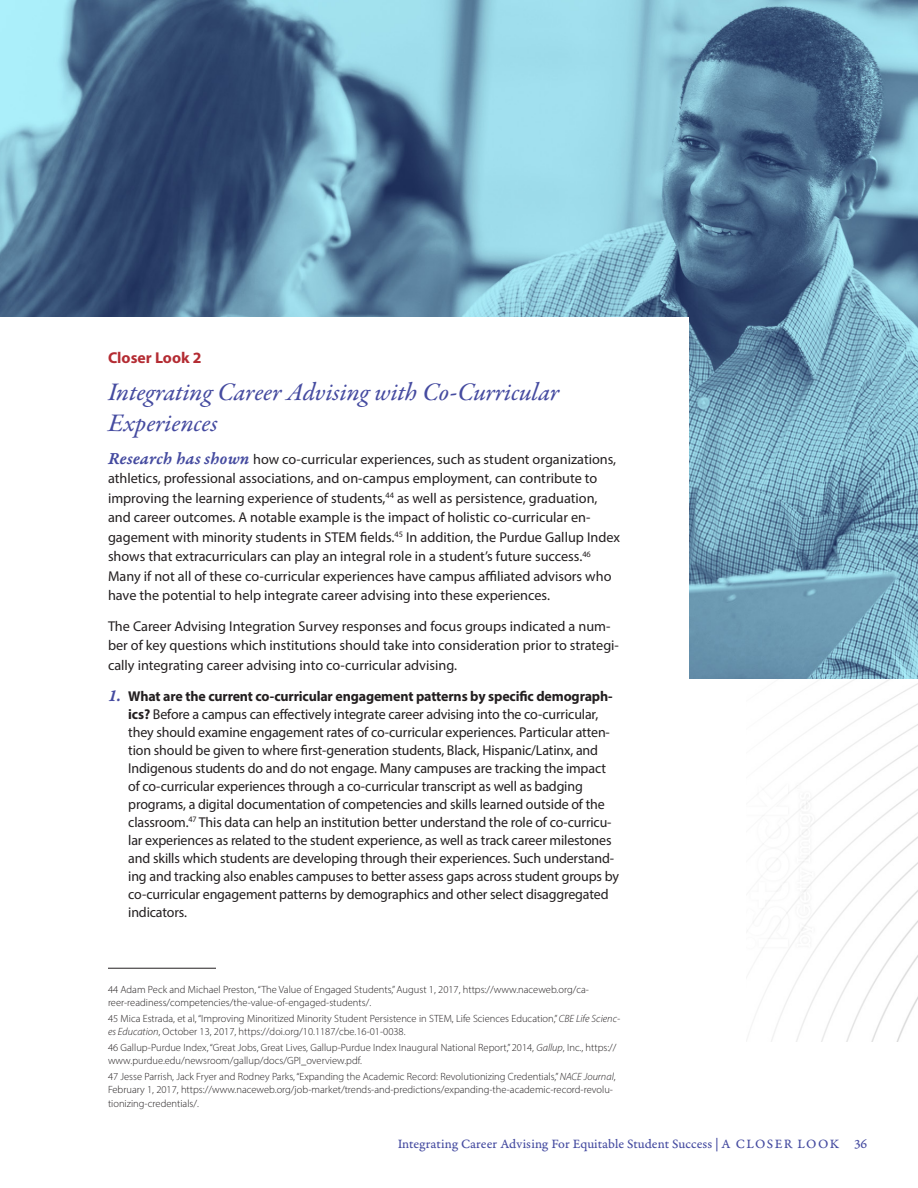
<style>
.page{position:relative;width:918px;height:1188px;background:#fff}
.page>*{position:absolute;margin:0;border:0;box-sizing:border-box;transform-origin:0 0}
.t1{font:25.5px/30.6px "Garamond Premr Pro Med It";letter-spacing:-.005em;color:#454ba0}
.t2{font:700 15.75px "Myriad Pro";color:#b42c33}
.body{font:14.25px/18px "Myriad Pro";letter-spacing:-.01em;color:#231f20}
.t3{font:13.5px "Garamond Premr Pro Capt";letter-spacing:.005em;color:#454ba0}
.endnotes{font:300 10.5px/13.5px "Myriad Pro";color:#231f20}
.s1{font-family:"Garamond Premr Pro Smbd It Capt";font-size:18px;color:#454ba0}
.s2{font-weight:700}
.s3{font-style:italic}
</style>
<div class="page">
<img style="left:746px;top:678px;width:172px;height:363px">
<img style="left:0;top:0;width:918px;height:678px">
<div style="left:0;top:318px;width:688px;height:820px;background:#fff"></div>
<hr style="left:108px;top:968px;width:108px;height:1px;background:#231f20">
<h3 class="t2" style="left:108px;top:347px;width:95px">Closer Look 2</h3>
<h2 class="t1" style="left:108px;top:378px;width:453px">Integrating Career Advising with Co-Curricular<br>Experiences</h2>
<p class="body" style="left:108px;top:449px;width:514px;line-height:19.5px"><span class="s1">Research has shown</span> how co-curricular experiences, such as student organizations, athletics, professional associations, and on-campus employment, can contribute to improving the learning experience of students,<sup>44</sup> as well as persistence, graduation, and career outcomes. A notable example is the impact of holistic co-curricular en&shy;gagement with minority students in STEM fields.<sup>45</sup> In addition, the Purdue Gallup Index shows that extracurriculars can play an integral role in a student’s future success.<sup>46<br></sup>Many if not all of these co-curricular experiences have campus affiliated advisors who have the potential to help integrate career advising into these experiences.</p>
<p class="body" style="left:108px;top:616px;width:512px;line-height:19.5px">The Career Advising Integration Survey responses and focus groups indicated a num&shy;ber of key questions which institutions should take into consideration prior to strategi&shy;cally integrating career advising into co-curricular advising.</p>
<p class="body" style="left:128px;top:687px;width:492px;text-indent:-20px"><span class="s1">1.</span> <span class="s2">What are the current co-curricular engagement patterns by specific demograph&shy;ics?</span> Before a campus can effectively integrate career advising into the co-curricular, they should examine engagement rates of co-curricular experiences. Particular atten&shy;tion should be given to where first-generation students, Black, Hispanic/Latinx, and Indigenous students do and do not engage. Many campuses are tracking the impact of co-curricular experiences through a co-curricular transcript as well as badging programs, a digital documentation of competencies and skills learned outside of the classroom.<sup>47</sup> This data can help an institution better understand the role of co-curricu&shy;lar experiences as related to the student experience, as well as track career milestones and skills which students are developing through their experiences. Such understand&shy;ing and tracking also enables campuses to better assess gaps across student groups by co-curricular engagement patterns by demographics and other select disaggregated indicators.</p>
<p class="endnotes" style="left:108px;top:982px;width:483px">44 Adam Peck and Michael Preston, “The Value of Engaged Students,” August 1, 2017, https://www.naceweb.org/ca&shy;reer-readiness/competencies/the-value-of-engaged-students/.</p>
<p class="endnotes" style="left:108px;top:1011px;width:514px">45 Mica Estrada, et al, “Improving Minoritized Minority Student Persistence in STEM, Life Sciences Education,” <span class="s3">CBE Life Scienc&shy;es Education</span>, October 13, 2017, https://doi.org/10.1187/cbe.16-01-0038.</p>
<p class="endnotes" style="left:108px;top:1040px;width:510px">46 Gallup-Purdue Index, “Great Jobs, Great Lives, Gallup-Purdue Index Inaugural National Report,” 2014, <span class="s3">Gallup</span>, Inc., https:// www.purdue.edu/newsroom/gallup/docs/GPI_overview.pdf.</p>
<p class="endnotes" style="left:108px;top:1070px;width:509px">47 Jesse Parrish, Jack Fryer and Rodney Parks, “Expanding the Academic Record: Revolutionizing Credentials,” <span class="s3">NACE Journal</span>,<br>February 1, 2017, https://www.naceweb.org/job-market/trends-and-predictions/expanding-the-academic-record-revolu&shy;tionizing-credentials/.</p>
<p class="t3" style="left:398px;top:1135px;width:471px">Integrating Career Advising For Equitable Student Success | A CLOSER LOOK 36</p>
</div>
